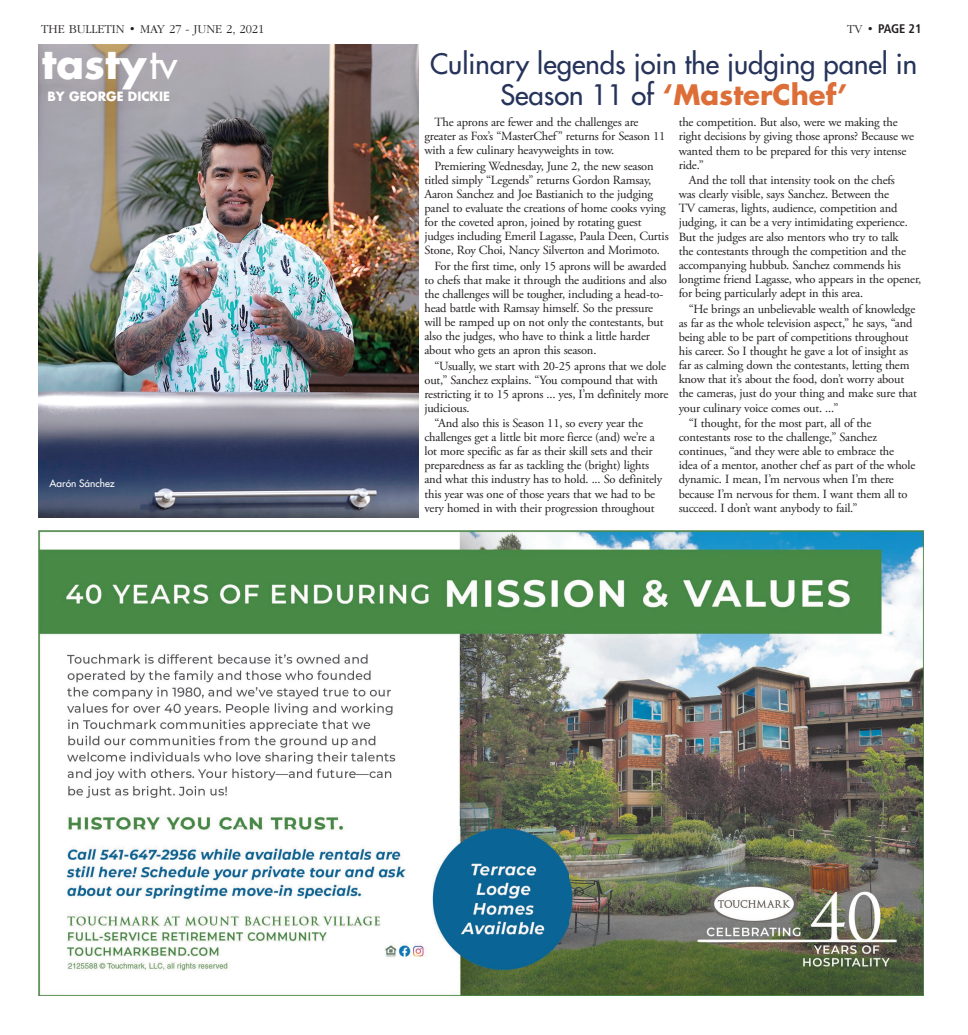
<style>
.page{position:relative;width:968px;height:1035px;background:#fff}
.page>*{position:absolute;margin:0;border:0;box-sizing:border-box;transform-origin:0 0}
.t1{font:700 40.75px "Futura Std";color:#fff}
.t2{font:500 27.5px/31.2px "Futura Std";color:#26335a;text-align:center}
.t3{font:12.5px/14.1px "Adobe Garamond Pro";letter-spacing:-.015em;color:#231f20}
.t4{font:300 12.5px "ITC Garamond Std";color:#231f20}
.t5{font:700 12.5px "Futura Std";color:#fff}
.t6{font:700 condensed 12.5px "Frutiger LT Std";letter-spacing:-.015em;color:#231f20}
.t7{font:500 10px "Futura Std";color:#fff}
.s1{font-family:"ITC Garamond Std";font-weight:300;font-stretch:normal}
.s2{font-weight:500}
.s3{font-weight:700;color:#dd6e37}
</style>
<div class="page">
<img style="left:39px;top:45px;width:379px;height:473px">
<img style="left:39px;top:531px;width:884px;height:465px">
<p class="t4" style="left:41px;top:24px;width:225px">THE BULLETIN • MAY 27 - JUNE 2, 2021</p>
<p class="t6" style="left:847px;top:21px;width:76px"><span class="s1">TV •</span> PAGE 21</p>
<h1 class="t1" style="left:42px;top:44px;width:137px">tasty<span class="s2">tv</span></h1>
<p class="t5" style="left:48px;top:91px;width:124px">BY GEORGE DICKIE</p>
<p class="t7" style="left:50px;top:478px;width:67px">Aarón Sánchez</p>
<h2 class="t2" style="left:430px;top:49px;width:488px">Culinary legends join the judging panel in<br>Season 11 of <span class="s3">‘MasterChef’</span></h2>
<p class="t3" style="left:424px;top:116px;width:242px;text-indent:10px">The aprons are fewer and the challenges are greater as Fox’s “MasterChef” returns for Season 11 with a few culinary heavyweights in tow.</p>
<p class="t3" style="left:424px;top:160px;width:246px;text-indent:10px">Premiering Wednesday, June 2, the new season titled simply “Legends” returns Gordon Ramsay, Aaron Sanchez and Joe Bastianich to the judging panel to evaluate the creations of home cooks vying for the coveted apron, joined by rotating guest judges including Emeril Lagasse, Paula Deen, Curtis Stone, Roy Choi, Nancy Silverton and Morimoto.</p>
<p class="t3" style="left:424px;top:260px;width:244px;text-indent:10px">For the first time, only 15 aprons will be awarded to chefs that make it through the auditions and also the challenges will be tougher, including a head-to&shy;head battle with Ramsay himself. So the pressure will be ramped up on not only the contestants, but also the judges, who have to think a little harder about who gets an apron this season.</p>
<p class="t3" style="left:424px;top:360px;width:245px;text-indent:10px">“Usually, we start with 20-25 aprons that we dole out,” Sanchez explains. “You compound that with restricting it to 15 aprons ... yes, I’m definitely more judicious.</p>
<p class="t3" style="left:424px;top:417px;width:239px;text-indent:10px">“And also this is Season 11, so every year the challenges get a little bit more fierce (and) we’re a lot more specific as far as their skill sets and their preparedness as far as tackling the (bright) lights and what this industry has to hold. ... So definitely this year was one of those years that we had to be very homed in with their progression throughout</p>
<p class="t3" style="left:678px;top:116px;width:237px">the competition. But also, were we making the right decisions by giving those aprons? Because we wanted them to be prepared for this very intense ride.”</p>
<p class="t3" style="left:678px;top:174px;width:244px;text-indent:10px">And the toll that intensity took on the chefs<br>was clearly visible, says Sanchez. Between the<br>TV cameras, lights, audience, competition and judging, it can be a very intimidating experience.<br>But the judges are also mentors who try to talk<br>the contestants through the competition and the accompanying hubbub. Sanchez commends his longtime friend Lagasse, who appears in the opener, for being particularly adept in this area.</p>
<p class="t3" style="left:678px;top:303px;width:240px;text-indent:10px">“He brings an unbelievable wealth of knowledge as far as the whole television aspect,” he says, “and being able to be part of competitions throughout his career. So I thought he gave a lot of insight as far as calming down the contestants, letting them know that it’s about the food, don’t worry about the cameras, just do your thing and make sure that your culinary voice comes out. ...”</p>
<p class="t3" style="left:678px;top:417px;width:238px;text-indent:10px">“I thought, for the most part, all of the contestants rose to the challenge,” Sanchez continues, “and they were able to embrace the idea of a mentor, another chef as part of the whole dynamic. I mean, I’m nervous when I’m there because I’m nervous for them. I want them all to succeed. I don’t want anybody to fail.”</p>
</div>
